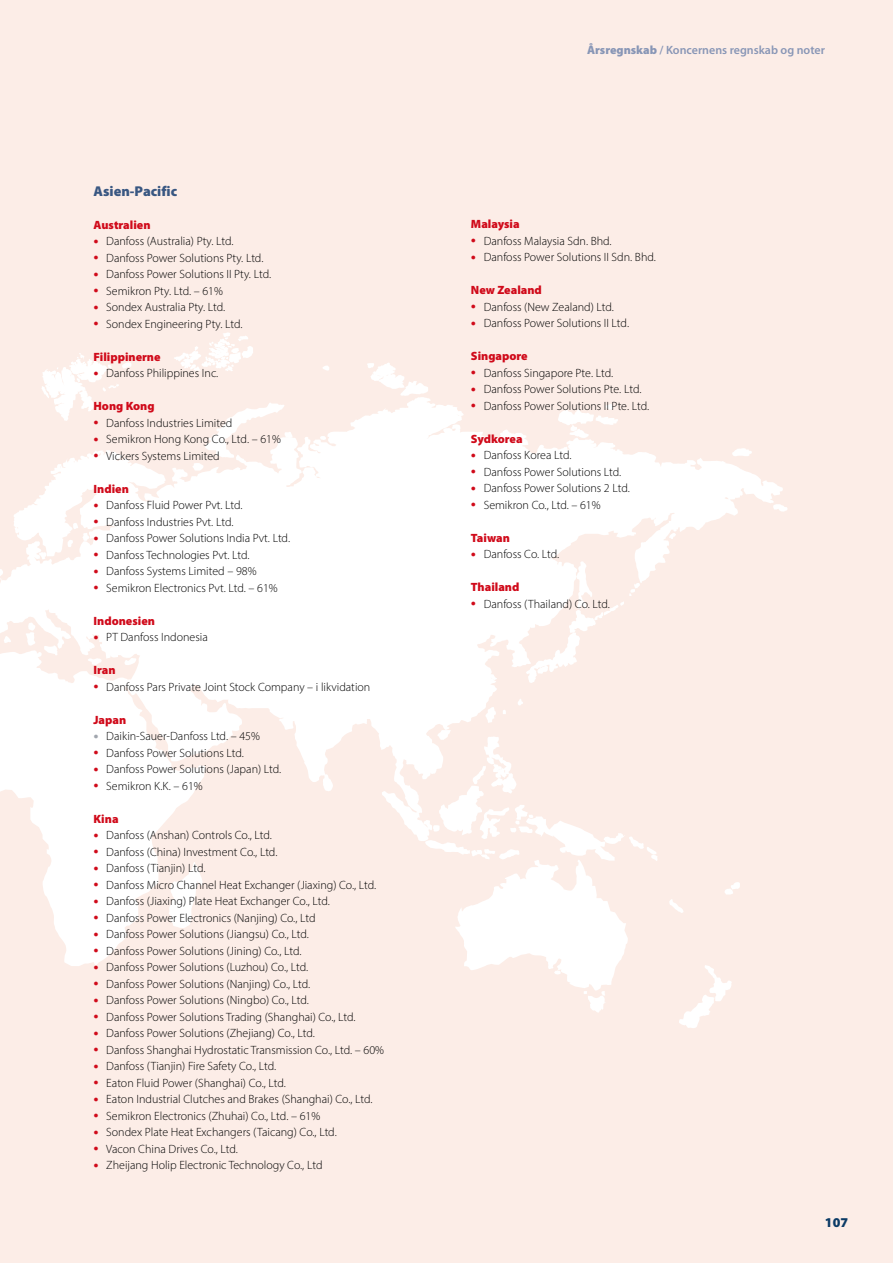
<style>
.page{position:relative;width:893px;height:1263px;background:#fcede7}
.page>*{position:absolute;margin:0;border:0;box-sizing:border-box;transform-origin:0 0}
.t1{font:900 14.25px "Myriad Pro";color:#395782}
.t2{font:900 13.5px "Myriad Pro";color:#0b3b66}
.t3{font:300 12px "Myriad Pro";color:#000}
.t4{font:900 12px "Myriad Pro";color:#d00a1a}
.t5{font:600 12px "Myriad Pro";color:#8896b6}
.s1{font-size:21px;color:#d00a1a}
.s2{font-size:21px;color:#a1a6ae}
.s3{font-weight:900}
</style>
<div class="page">
<svg style="left:783px;top:506px;width:4px;height:6px"></svg>
<svg style="left:0;top:332px;width:783px;height:696px"></svg>
<p class="t1" style="left:94px;top:181px;width:85px">Asien-Pacific</p>
<p class="t4" style="left:94px;top:217px;width:59px">Australien</p>
<p class="t3" style="left:94px;top:234px;width:142px"><span class="s1">•</span> Danfoss (Australia) Pty. Ltd.</p>
<p class="t3" style="left:94px;top:250px;width:171px"><span class="s1">•</span> Danfoss Power Solutions Pty. Ltd.</p>
<p class="t3" style="left:94px;top:267px;width:179px"><span class="s1">•</span> Danfoss Power Solutions II Pty. Ltd.</p>
<p class="t3" style="left:94px;top:283px;width:131px"><span class="s1">•</span> Semikron Pty. Ltd. – 61%</p>
<p class="t3" style="left:94px;top:300px;width:133px"><span class="s1">•</span> Sondex Australia Pty. Ltd.</p>
<p class="t3" style="left:94px;top:316px;width:150px"><span class="s1">•</span> Sondex Engineering Pty. Ltd.</p>
<p class="t4" style="left:94px;top:349px;width:69px">Filippinerne</p>
<p class="t3" style="left:94px;top:366px;width:126px"><span class="s1">•</span> Danfoss Philippines Inc.</p>
<p class="t4" style="left:94px;top:398px;width:63px">Hong Kong</p>
<p class="t3" style="left:94px;top:415px;width:140px"><span class="s1">•</span> Danfoss Industries Limited</p>
<p class="t3" style="left:94px;top:432px;width:189px"><span class="s1">•</span> Semikron Hong Kong Co., Ltd. – 61%</p>
<p class="t3" style="left:94px;top:448px;width:128px"><span class="s1">•</span> Vickers Systems Limited</p>
<p class="t4" style="left:94px;top:481px;width:37px">Indien</p>
<p class="t3" style="left:94px;top:498px;width:151px"><span class="s1">•</span> Danfoss Fluid Power Pvt. Ltd.</p>
<p class="t3" style="left:94px;top:514px;width:141px"><span class="s1">•</span> Danfoss Industries Pvt. Ltd.</p>
<p class="t3" style="left:94px;top:531px;width:198px"><span class="s1">•</span> Danfoss Power Solutions India Pvt. Ltd.</p>
<p class="t3" style="left:94px;top:547px;width:158px"><span class="s1">•</span> Danfoss Technologies Pvt. Ltd.</p>
<p class="t3" style="left:94px;top:564px;width:165px"><span class="s1">•</span> Danfoss Systems Limited – 98%</p>
<p class="t3" style="left:94px;top:580px;width:186px"><span class="s1">•</span> Semikron Electronics Pvt. Ltd. – 61%</p>
<p class="t4" style="left:94px;top:613px;width:63px">Indonesien</p>
<p class="t3" style="left:94px;top:630px;width:116px"><span class="s1">•</span> PT Danfoss Indonesia</p>
<p class="t4" style="left:94px;top:662px;width:24px">Iran</p>
<p class="t3" style="left:94px;top:679px;width:278px"><span class="s1">•</span> Danfoss Pars Private Joint Stock Company – i likvidation</p>
<p class="t4" style="left:94px;top:712px;width:34px">Japan</p>
<p class="t3" style="left:94px;top:729px;width:168px"><span class="s2">•</span> Daikin-Sauer-Danfoss Ltd. – 45%</p>
<p class="t3" style="left:94px;top:745px;width:152px"><span class="s1">•</span> Danfoss Power Solutions Ltd.</p>
<p class="t3" style="left:94px;top:762px;width:189px"><span class="s1">•</span> Danfoss Power Solutions (Japan) Ltd.</p>
<p class="t3" style="left:94px;top:778px;width:111px"><span class="s1">•</span> Semikron K.K. – 61%</p>
<p class="t4" style="left:94px;top:811px;width:27px">Kina</p>
<p class="t3" style="left:94px;top:828px;width:180px"><span class="s1">•</span> Danfoss (Anshan) Controls Co., Ltd.</p>
<p class="t3" style="left:94px;top:844px;width:185px"><span class="s1">•</span> Danfoss (China) Investment Co., Ltd.</p>
<p class="t3" style="left:94px;top:861px;width:113px"><span class="s1">•</span> Danfoss (Tianjin) Ltd.</p>
<p class="t3" style="left:94px;top:877px;width:284px"><span class="s1">•</span> Danfoss Micro Channel Heat Exchanger (Jiaxing) Co., Ltd.</p>
<p class="t3" style="left:94px;top:894px;width:238px"><span class="s1">•</span> Danfoss (Jiaxing) Plate Heat Exchanger Co., Ltd.</p>
<p class="t3" style="left:94px;top:910px;width:224px"><span class="s1">•</span> Danfoss Power Electronics (Nanjing) Co., Ltd</p>
<p class="t3" style="left:94px;top:927px;width:217px"><span class="s1">•</span> Danfoss Power Solutions (Jiangsu) Co., Ltd.</p>
<p class="t3" style="left:94px;top:943px;width:209px"><span class="s1">•</span> Danfoss Power Solutions (Jining) Co., Ltd.</p>
<p class="t3" style="left:94px;top:960px;width:216px"><span class="s1">•</span> Danfoss Power Solutions (Luzhou) Co., Ltd.</p>
<p class="t3" style="left:94px;top:976px;width:218px"><span class="s1">•</span> Danfoss Power Solutions (Nanjing) Co., Ltd.</p>
<p class="t3" style="left:94px;top:993px;width:217px"><span class="s1">•</span> Danfoss Power Solutions (Ningbo) Co., Ltd.</p>
<p class="t3" style="left:94px;top:1009px;width:264px"><span class="s1">•</span> Danfoss Power Solutions Trading (Shanghai) Co., Ltd.</p>
<p class="t3" style="left:94px;top:1026px;width:223px"><span class="s1">•</span> Danfoss Power Solutions (Zhejiang) Co., Ltd.</p>
<p class="t3" style="left:94px;top:1042px;width:292px"><span class="s1">•</span> Danfoss Shanghai Hydrostatic Transmission Co., Ltd. – 60%</p>
<p class="t3" style="left:94px;top:1059px;width:184px"><span class="s1">•</span> Danfoss (Tianjin) Fire Safety Co., Ltd.</p>
<p class="t3" style="left:94px;top:1075px;width:194px"><span class="s1">•</span> Eaton Fluid Power (Shanghai) Co., Ltd.</p>
<p class="t3" style="left:94px;top:1092px;width:281px"><span class="s1">•</span> Eaton Industrial Clutches and Brakes (Shanghai) Co., Ltd.</p>
<p class="t3" style="left:94px;top:1108px;width:228px"><span class="s1">•</span> Semikron Electronics (Zhuhai) Co., Ltd. – 61%</p>
<p class="t3" style="left:94px;top:1125px;width:245px"><span class="s1">•</span> Sondex Plate Heat Exchangers (Taicang) Co., Ltd.</p>
<p class="t3" style="left:94px;top:1141px;width:146px"><span class="s1">•</span> Vacon China Drives Co., Ltd.</p>
<p class="t3" style="left:94px;top:1158px;width:230px"><span class="s1">•</span> Zheijang Holip Electronic Technology Co., Ltd</p>
<p class="t5" style="left:587px;top:42px;width:239px"><span class="s3">Årsregnskab</span> / Koncernens regnskab og noter</p>
<p class="t4" style="left:471px;top:216px;width:50px">Malaysia</p>
<p class="t3" style="left:471px;top:234px;width:142px"><span class="s1">•</span> Danfoss Malaysia Sdn. Bhd.</p>
<p class="t3" style="left:471px;top:250px;width:186px"><span class="s1">•</span> Danfoss Power Solutions II Sdn. Bhd.</p>
<p class="t4" style="left:471px;top:282px;width:72px">New Zealand</p>
<p class="t3" style="left:471px;top:300px;width:145px"><span class="s1">•</span> Danfoss (New Zealand) Ltd.</p>
<p class="t3" style="left:471px;top:316px;width:160px"><span class="s1">•</span> Danfoss Power Solutions II Ltd.</p>
<p class="t4" style="left:471px;top:348px;width:58px">Singapore</p>
<p class="t3" style="left:471px;top:366px;width:144px"><span class="s1">•</span> Danfoss Singapore Pte. Ltd.</p>
<p class="t3" style="left:471px;top:382px;width:172px"><span class="s1">•</span> Danfoss Power Solutions Pte. Ltd.</p>
<p class="t3" style="left:471px;top:399px;width:180px"><span class="s1">•</span> Danfoss Power Solutions II Pte. Ltd.</p>
<p class="t4" style="left:471px;top:431px;width:53px">Sydkorea</p>
<p class="t3" style="left:471px;top:448px;width:102px"><span class="s1">•</span> Danfoss Korea Ltd.</p>
<p class="t3" style="left:471px;top:465px;width:152px"><span class="s1">•</span> Danfoss Power Solutions Ltd.</p>
<p class="t3" style="left:471px;top:481px;width:160px"><span class="s1">•</span> Danfoss Power Solutions 2 Ltd.</p>
<p class="t3" style="left:471px;top:498px;width:131px"><span class="s1">•</span> Semikron Co., Ltd. – 61%</p>
<p class="t4" style="left:471px;top:530px;width:40px">Taiwan</p>
<p class="t3" style="left:471px;top:547px;width:90px"><span class="s1">•</span> Danfoss Co. Ltd.</p>
<p class="t4" style="left:471px;top:579px;width:50px">Thailand</p>
<p class="t3" style="left:471px;top:597px;width:141px"><span class="s1">•</span> Danfoss (Thailand) Co. Ltd.</p>
<p class="t2" style="left:825px;top:1213px;width:25px">107</p>
</div>
